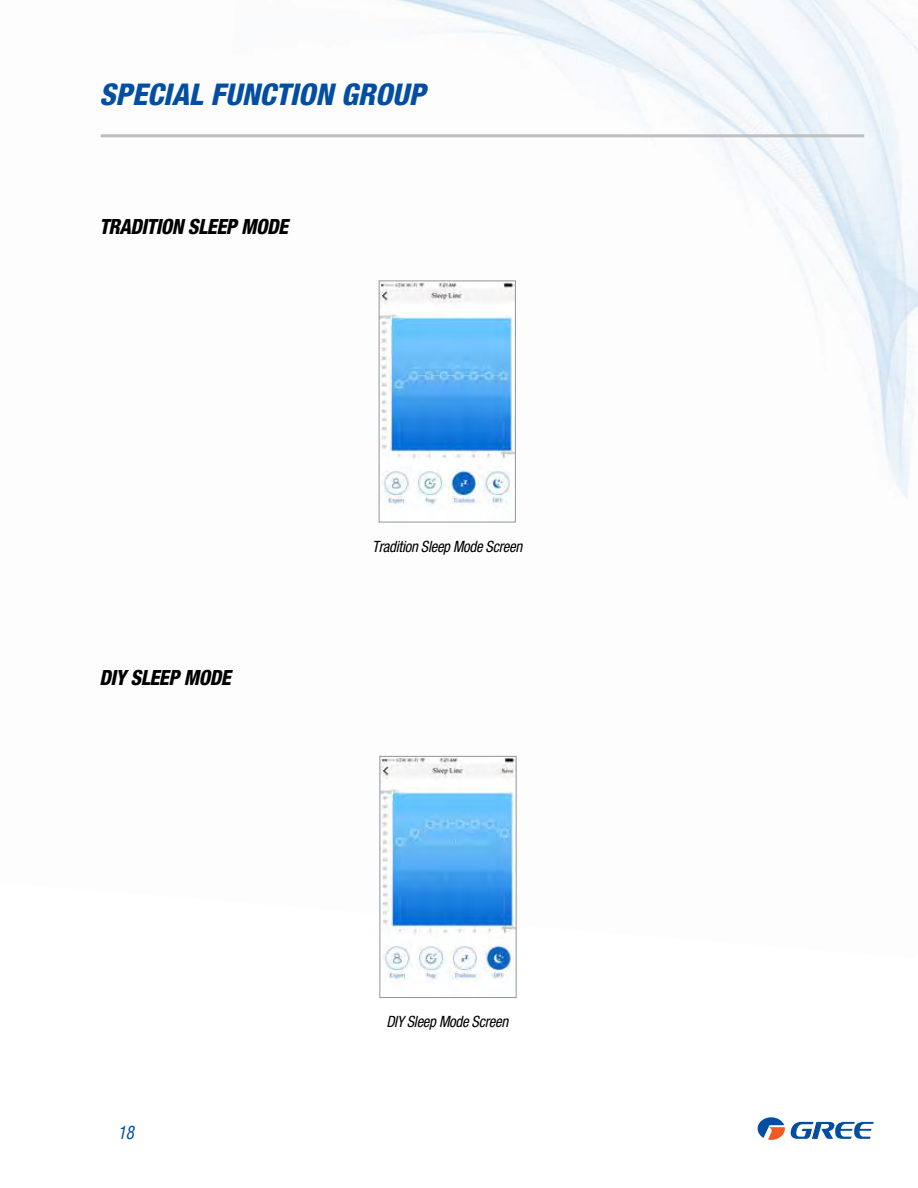
<style>
.page{position:relative;width:918px;height:1188px;background:#fff}
.page>*{position:absolute;margin:0;border:0;box-sizing:border-box;transform-origin:0 0}
.t1{font:italic 800 condensed 30px "Helvetica Neue";color:#034ea2}
.t2{font:italic 800 condensed 21px "Helvetica Neue";color:#000;scale:.94 1}
.t3{font:italic condensed 18.75px "Helvetica Neue";color:#034ea2;scale:.9 1}
.t4{font:italic condensed 15.6px "Helvetica Neue";letter-spacing:-.02em;color:#000;scale:.95 1}
</style>
<div class="page">
<svg style="left:758px;top:1117px;width:116px;height:23px"></svg>
<hr style="left:101px;top:134px;width:763px;height:3px;background:#bcbec0">
<img style="left:381px;top:758px;width:134px;height:224px">
<div style="left:379px;top:756px;width:138px;height:242px;border:1px solid #939598"></div>
<img style="left:381px;top:283px;width:133px;height:224px">
<div style="left:379px;top:281px;width:137px;height:241px;border:1px solid #939598"></div>
<h1 class="t1" style="left:99px;top:76px;width:32px">SPECIAL</h1>
<h1 class="t1" style="left:211px;top:76px;width:17px">FUNCTION</h1>
<h1 class="t1" style="left:341px;top:76px;width:19px">GROUP</h1>
<h2 class="t2" style="left:99px;top:213px;width:21px">TRADITION</h2>
<h2 class="t2" style="left:188px;top:213px;width:12px">SLEEP</h2>
<h2 class="t2" style="left:241px;top:213px;width:14px">MODE</h2>
<h2 class="t2" style="left:99px;top:665px;width:45px">DIY SLEEP</h2>
<h2 class="t2" style="left:184px;top:665px;width:14px">MODE</h2>
<p class="t4" style="left:372px;top:538px;width:159px">Tradition Sleep Mode Screen</p>
<p class="t3" style="left:118px;top:1121px;width:20px">18</p>
<p class="t4" style="left:386px;top:1013px;width:130px">DIY Sleep Mode Screen</p>
</div>
